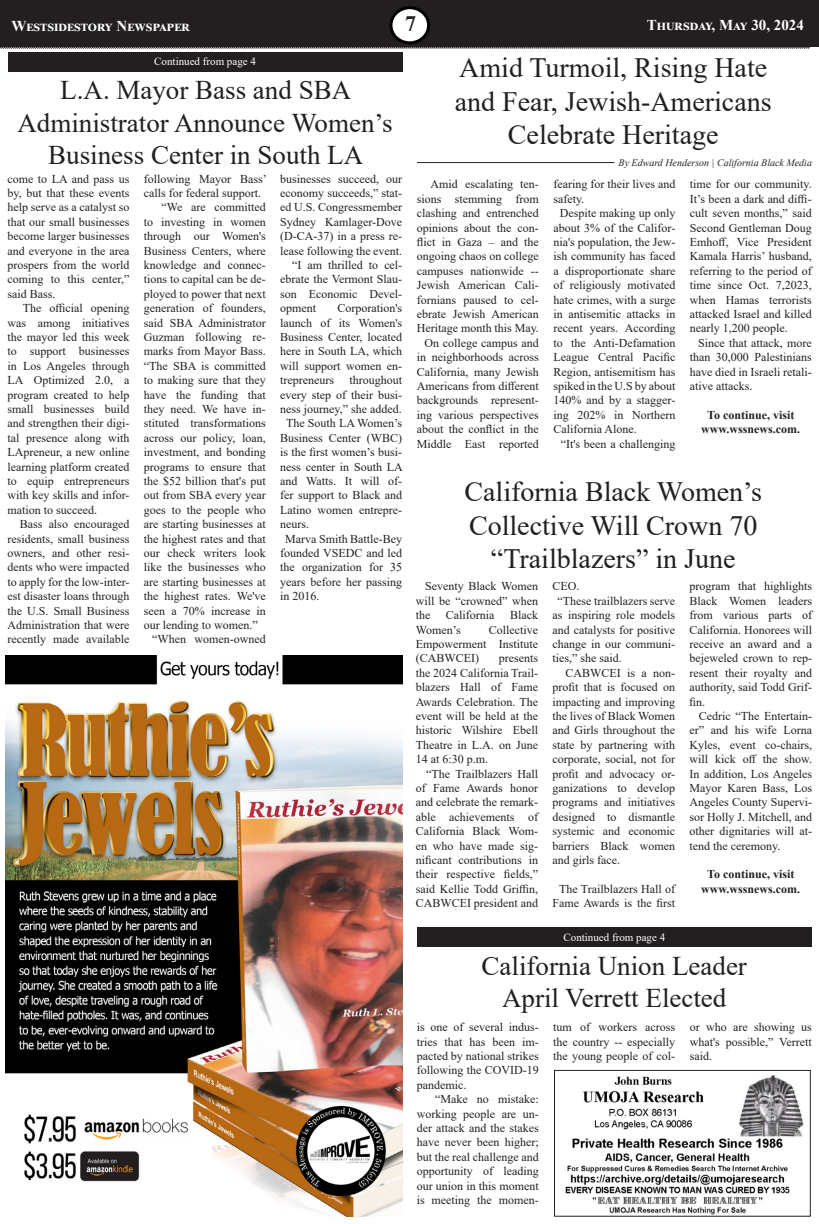
<style>
.page{position:relative;width:819px;height:1224px;background:#fff}
.page>*{position:absolute;margin:0;border:0;box-sizing:border-box;transform-origin:0 0}
.t1{font:28px "Times New Roman";color:#231f20}
.t2{font:27px/32.4px "Times New Roman";color:#231f20;text-align:center}
.t3{font:700 22px "Times New Roman";color:#231f20}
.t4{font:700 15px "Times New Roman";color:#fff}
.t5{font:12px/14.4px "Times New Roman";color:#231f20;text-align:justify}
.t6{font:700 12px "Times New Roman";color:#231f20}
.t7{font:11px "Times New Roman";color:#fff}
.t8{font:italic 10px "Times New Roman";color:#231f20}
</style>
<div class="page">
<div style="left:0;top:0;width:819px;height:46px;background:#231f20"></div>
<svg style="left:0;top:44px;width:813px;height:5px"></svg>
<div style="left:391px;top:8px;width:38px;height:35px;background:#fff;border-radius:50%"></div>
<div style="left:389px;top:6px;width:41px;height:38px;border:3px solid #000;border-radius:50%"></div>
<hr style="left:417px;top:162px;width:198px;height:1px;background:#231f20">
<div style="left:417px;top:927px;width:395px;height:19px;background:#231f20"></div>
<div style="left:8px;top:52px;width:395px;height:19px;background:#231f20"></div>
<img style="left:565px;top:1075px;width:239px;height:140px">
<div style="left:554px;top:1070px;width:257px;height:147px;border:1px solid #231f20"></div>
<img style="left:6px;top:655px;width:396px;height:562px">
<img style="left:292px;top:1105px;width:98px;height:91px">
<p class="t4" style="left:11px;top:15px;width:180px">Westsidestory Newspaper</p>
<h3 class="t3" style="left:405px;top:8px;width:12px">7</h3>
<p class="t4" style="left:647px;top:14px;width:158px">Thursday, May 30, 2024</p>
<p class="t7" style="left:154px;top:54px;width:103px">Continued from page 4</p>
<p class="t2" style="left:60px;top:73px;width:292px">L.A. Mayor Bass and SBA</p>
<p class="t2" style="left:17px;top:106px;width:377px">Administrator Announce Women’s<br>Business Center in South LA</p>
<p class="t5" style="left:7px;top:171px;width:124px">come to LA and pass us by, but that these events help serve as a catalyst so that our small businesses become larger businesses and everyone in the area prospers from the world coming to this center,” said Bass.</p>
<p class="t5" style="left:7px;top:301px;width:124px;text-indent:15px">The official opening was among initiatives the mayor led this week to support businesses in Los Angeles through LA Optimized 2.0, a program created to help small businesses build and strengthen their digi&shy;tal presence along with LApreneur, a new online learning platform created to equip entrepreneurs with key skills and infor&shy;mation to succeed.</p>
<p class="t5" style="left:7px;top:517px;width:124px;text-indent:12px">Bass also encouraged residents, small business owners, and other resi&shy;dents who were impacted to apply for the low-inter&shy;est disaster loans through the U.S. Small Business Administration that were recently made available</p>
<p class="t5" style="left:144px;top:171px;width:124px">following Mayor Bass’ calls for federal support.</p>
<p class="t5" style="left:144px;top:200px;width:124px;text-indent:18px">“We are committed to investing in women through our Women's Business Centers, where knowledge and connec&shy;tions to capital can be de&shy;ployed to power that next generation of founders, said SBA Administrator Guzman following re&shy;marks from Mayor Bass. “The SBA is committed to making sure that they have the funding that they need. We have in&shy;stituted transformations across our policy, loan, investment, and bonding programs to ensure that the $52 billion that's put out from SBA every year goes to the people who are starting businesses at the highest rates and that our check writers look like the businesses who are starting businesses at the highest rates. We've seen a 70% increase in our lending to women.”</p>
<p class="t5" style="left:152px;top:632px;width:115px">“When women-owned</p>
<p class="t5" style="left:280px;top:171px;width:124px">businesses succeed, our economy succeeds,” stat&shy;ed U.S. Congressmember Sydney Kamlager-Dove (D-CA-37) in a press re&shy;lease following the event.</p>
<p class="t5" style="left:280px;top:257px;width:124px;text-indent:12px">“I am thrilled to cel&shy;ebrate the Vermont Slau&shy;son Economic Devel&shy;opment</p>
<p class="t5" style="left:280px;top:301px;width:124px;text-indent:57px">Corporation's launch of its Women's Business Center, located here in South LA, which will support women en&shy;trepreneurs</p>
<p class="t5" style="left:280px;top:373px;width:124px;text-indent:69px">throughout every step of their busi&shy;ness journey,” she added.</p>
<p class="t5" style="left:280px;top:416px;width:124px;text-indent:6px">The South LA Women’s Business Center (WBC) is the first women’s busi&shy;ness center in South LA and Watts. It will of&shy;fer support to Black and Latino women entrepre&shy;neurs.</p>
<p class="t5" style="left:280px;top:531px;width:124px;text-indent:5px">Marva Smith Battle-Bey founded VSEDC and led the organization for 35 years before her passing in 2016.</p>
<p class="t1" style="left:459px;top:48px;width:310px">Amid Turmoil, Rising Hate</p>
<p class="t1" style="left:455px;top:82px;width:318px">and Fear, Jewish-Americans</p>
<p class="t1" style="left:508px;top:115px;width:212px">Celebrate Heritage</p>
<p class="t5" style="left:417px;top:177px;width:124px;text-indent:14px">Amid escalating ten&shy;sions stemming from clashing and entrenched opinions about the con&shy;flict in Gaza – and the ongoing chaos on college campuses nationwide -- Jewish American Cali&shy;fornians paused to cel&shy;ebrate Jewish American Heritage month this May.</p>
<p class="t5" style="left:417px;top:335px;width:124px;text-indent:7px">On college campus and in neighborhoods across California, many Jewish Americans from different backgrounds represent&shy;ing various perspectives about the conflict in the Middle East reported</p>
<p class="t8" style="left:619px;top:156px;width:195px">By Edward Henderson | California Black Media</p>
<p class="t5" style="left:553px;top:177px;width:124px">fearing for their lives and safety.</p>
<p class="t5" style="left:553px;top:206px;width:124px;text-indent:6px">Despite making up only about 3% of the Califor&shy;nia's population, the Jew&shy;ish community has faced a disproportionate share of religiously motivated hate crimes, with a surge in antisemitic attacks in recent years. According to the Anti-Defamation League Central Pacific Region, antisemitism has spiked in the U.S by about 140% and by a stagger&shy;ing 202% in Northern California Alone.</p>
<p class="t5" style="left:561px;top:436px;width:116px">“It's been a challenging</p>
<p class="t5" style="left:690px;top:177px;width:124px">time for our community.<br>It’s been a dark and diffi&shy;cult seven months,” said Second Gentleman Doug Emhoff, Vice President Kamala Harris’ husband, referring to the period of time since Oct. 7,2023, when Hamas terrorists attacked Israel and killed nearly 1,200 people.</p>
<p class="t5" style="left:690px;top:335px;width:124px;text-indent:8px">Since that attack, more than 30,000 Palestinians have died in Israeli retali&shy;ative attacks.</p>
<p class="t6" style="left:707px;top:406px;width:89px">To continue, visit</p>
<p class="t6" style="left:701px;top:421px;width:100px">www.wssnews.com.</p>
<p class="t1" style="left:465px;top:472px;width:299px">California Black Women’s</p>
<p class="t1" style="left:469px;top:505px;width:290px">Collective Will Crown 70</p>
<p class="t1" style="left:491px;top:539px;width:246px">“Trailblazers” in June</p>
<p class="t5" style="left:416px;top:579px;width:124px;text-indent:10px">Seventy Black Women will be “crowned” when the</p>
<p class="t5" style="left:446px;top:608px;width:50px">California</p>
<p class="t5" style="left:510px;top:608px;width:29px">Black</p>
<p class="t5" style="left:416px;top:622px;width:47px">Women’s</p>
<p class="t5" style="left:416px;top:622px;width:124px;text-indent:73px">Collective Empowerment Institute (CABWCEI)</p>
<p class="t5" style="left:416px;top:651px;width:124px;text-indent:83px">presents the 2024 California Trail&shy;blazers Hall of Fame Awards Celebration. The event will be held at the historic Wilshire Ebell Theatre in L.A. on June 14 at 6:30 p.m.</p>
<p class="t5" style="left:416px;top:766px;width:124px;text-indent:11px">“The Trailblazers Hall of Fame Awards honor and celebrate the remark&shy;able achievements of California Black Wom&shy;en who have made sig&shy;nificant contributions in their respective fields,” said Kellie Todd Griffin, CABWCEI president and</p>
<p class="t5" style="left:553px;top:579px;width:28px">CEO.</p>
<p class="t5" style="left:553px;top:593px;width:124px;text-indent:5px">“These trailblazers serve as inspiring role models and catalysts for positive change in our communi&shy;ties,” she said.</p>
<p class="t5" style="left:553px;top:665px;width:124px;text-indent:13px">CABWCEI is a non&shy;profit that is focused on impacting and improving the lives of Black Women and Girls throughout the state by partnering with corporate, social, not for profit and advocacy or&shy;ganizations to develop programs and initiatives designed to dismantle systemic and economic barriers Black women and girls face.</p>
<p class="t5" style="left:553px;top:881px;width:124px;text-align:center">The Trailblazers Hall of<br>Fame Awards is the first</p>
<p class="t7" style="left:564px;top:929px;width:103px">Continued from page 4</p>
<p class="t5" style="left:690px;top:579px;width:124px">program that highlights Black Women leaders from various parts of California. Honorees will receive an award and a bejeweled crown to rep&shy;resent their royalty and authority, said Todd Grif&shy;fin.</p>
<p class="t5" style="left:690px;top:708px;width:124px;text-indent:9px">Cedric “The Entertain&shy;er” and his wife Lorna Kyles, event co-chairs, will kick off the show.<br>In addition, Los Angeles Mayor Karen Bass, Los Angeles County Supervi&shy;sor Holly J. Mitchell, and other dignitaries will at&shy;tend the ceremony.</p>
<p class="t6" style="left:707px;top:866px;width:89px">To continue, visit</p>
<p class="t6" style="left:701px;top:880px;width:100px">www.wssnews.com.</p>
<p class="t2" style="left:482px;top:948px;width:267px">California Union Leader</p>
<p class="t2" style="left:502px;top:981px;width:226px">April Verrett Elected</p>
<p class="t5" style="left:417px;top:1020px;width:124px">is one of several indus&shy;tries that has been im&shy;pacted by national strikes following the COVID-19 pandemic.</p>
<p class="t5" style="left:417px;top:1092px;width:124px;text-indent:18px">“Make no mistake: working people are un&shy;der attack and the stakes have never been higher; but the real challenge and opportunity of leading our union in this moment is meeting the momen-</p>
<p class="t5" style="left:553px;top:1020px;width:124px">tum of workers across the country -- especially the young people of col-</p>
<p class="t5" style="left:690px;top:1020px;width:124px">or who are showing us what's possible,” Verrett said.</p>
</div>
